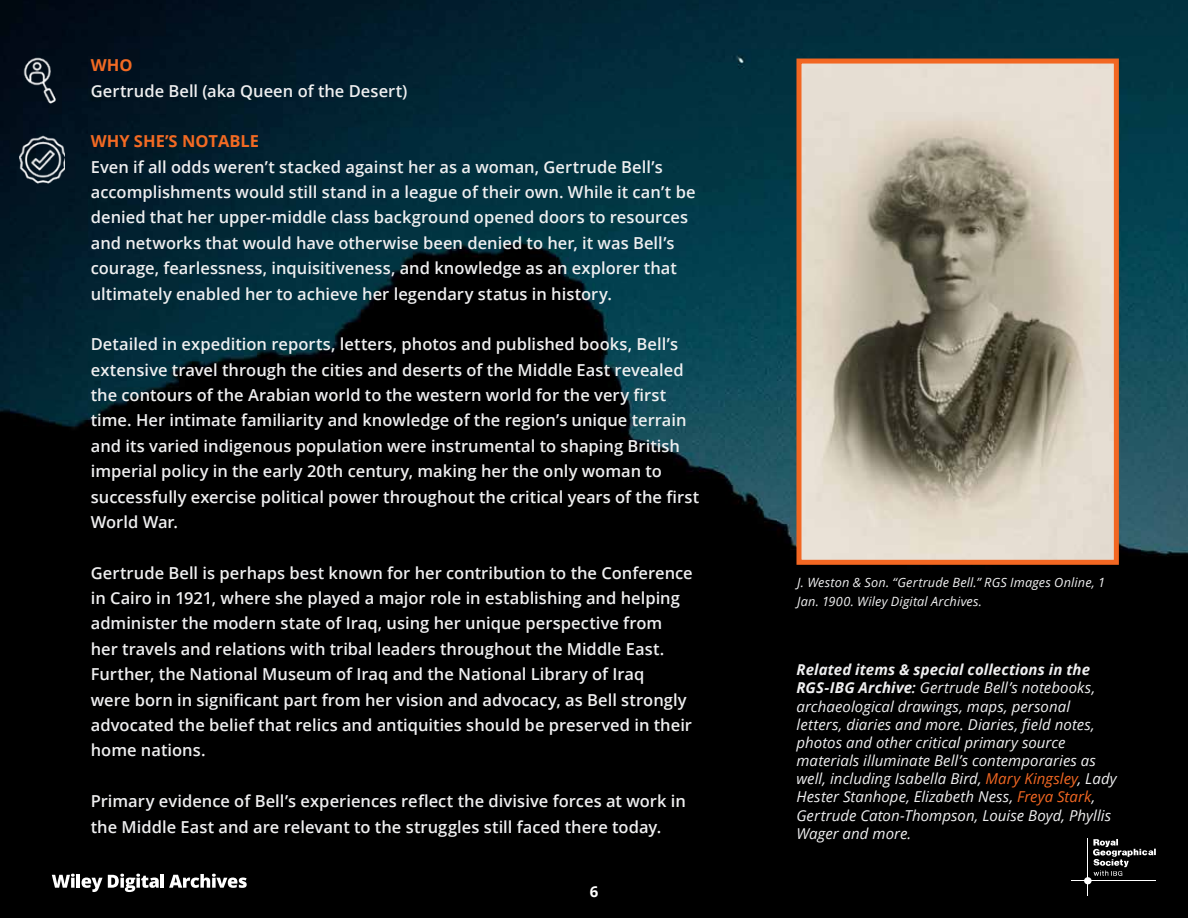
<style>
.page{position:relative;width:1188px;height:918px;background:#fff}
.page>*{position:absolute;margin:0;border:0;box-sizing:border-box;transform-origin:0 0}
.t1{font:600 16.5px/25.3px "Open Sans";color:#efeff0}
.t2{font:600 16.5px "Open Sans";letter-spacing:.005em;color:#efeff0}
.t3{font:700 16.5px "Open Sans";color:#f26a23}
.t4{font:italic 15px/18.1px "Open Sans";letter-spacing:.005em;color:#efeff0}
.t5{font:700 15px "Open Sans";color:#fff}
.t6{font:italic 12.75px/18.5px "Open Sans";letter-spacing:.01em;color:#efeff0}
.s1{font-weight:700}
.s2{font-weight:600}
.s3{color:#f26722}
</style>
<div class="page">
<img style="left:0;top:0;width:1188px;height:918px">
<img style="left:20px;top:135px;width:45px;height:57px">
<img style="left:802px;top:65px;width:311px;height:494px">
<div style="left:796px;top:59px;width:323px;height:506px;border:5px solid #f26722"></div>
<img style="left:20px;top:56px;width:45px;height:58px">
<hr style="left:1071px;top:881px;width:85px;height:1px;background:#fff">
<svg style="left:1093px;top:839px;width:63px;height:37px;background:#333"></svg>
<hr style="left:1088px;top:839px;width:1px;height:57px;background:#fff">
<div style="left:1084px;top:877px;width:8px;height:7px;background:#fff;border-radius:50%"></div>
<svg style="left:52px;top:874px;width:23px;height:14px"></svg>
<hr style="left:77px;top:874px;width:3px;height:14px;background:#fff">
<svg style="left:82px;top:874px;width:77px;height:18px"></svg>
<hr style="left:161px;top:874px;width:3px;height:14px;background:#fff">
<svg style="left:169px;top:874px;width:78px;height:14px"></svg>
<p class="t3" style="left:91px;top:54px;width:43px">WHO</p>
<p class="t2" style="left:91px;top:79px;width:318px">Gertrude Bell (aka Queen of the Desert)</p>
<p class="t3" style="left:91px;top:130px;width:170px">WHY SHE’S NOTABLE</p>
<p class="t1" style="left:91px;top:154px;width:606px">Even if all odds weren’t stacked against her as a woman, Gertrude Bell’s accomplishments would still stand in a league of their own. While it can’t be denied that her upper-middle class background opened doors to resources and networks that would have otherwise been denied to her, it was Bell’s courage, fearlessness, inquisitiveness, and knowledge as an explorer that ultimately enabled her to achieve her legendary status in history.</p>
<p class="t1" style="left:91px;top:331px;width:610px">Detailed in expedition reports, letters, photos and published books, Bell’s extensive travel through the cities and deserts of the Middle East revealed the contours of the Arabian world to the western world for the very first time. Her intimate familiarity and knowledge of the region’s unique terrain and its varied indigenous population were instrumental to shaping British imperial policy in the early 20th century, making her the only woman to successfully exercise political power throughout the critical years of the first World War.</p>
<p class="t1" style="left:91px;top:560px;width:604px">Gertrude Bell is perhaps best known for her contribution to the Conference in Cairo in 1921, where she played a major role in establishing and helping administer the modern state of Iraq, using her unique perspective from her travels and relations with tribal leaders throughout the Middle East.<br>Further, the National Museum of Iraq and the National Library of Iraq<br>were born in significant part from her vision and advocacy, as Bell strongly advocated the belief that relics and antiquities should be preserved in their home nations.</p>
<p class="t1" style="left:91px;top:788px;width:597px">Primary evidence of Bell’s experiences reflect the divisive forces at work in the Middle East and are relevant to the struggles still faced there today.</p>
<p class="t5" style="left:590px;top:880px;width:10px">6</p>
<p class="t6" style="left:797px;top:573px;width:310px">J. Weston &amp; Son. “Gertrude Bell.” RGS Images Online, 1<br>Jan. 1900. Wiley Digital Archives.</p>
<p class="t4" style="left:796px;top:660px;width:322px"><span class="s1">Related items &amp; special collections in the RGS-IBG Archive</span><span class="s2">:</span> Gertrude Bell’s notebooks, archaeological drawings, maps, personal letters, diaries and more. Diaries, field notes, photos and other critical primary source materials illuminate Bell’s contemporaries as well, including Isabella Bird, <span class="s3">Mary Kingsley</span>, Lady Hester Stanhope, Elizabeth Ness, <span class="s3">Freya Stark</span>, Gertrude Caton-Thompson, Louise Boyd, Phyllis Wager and more.</p>
</div>
